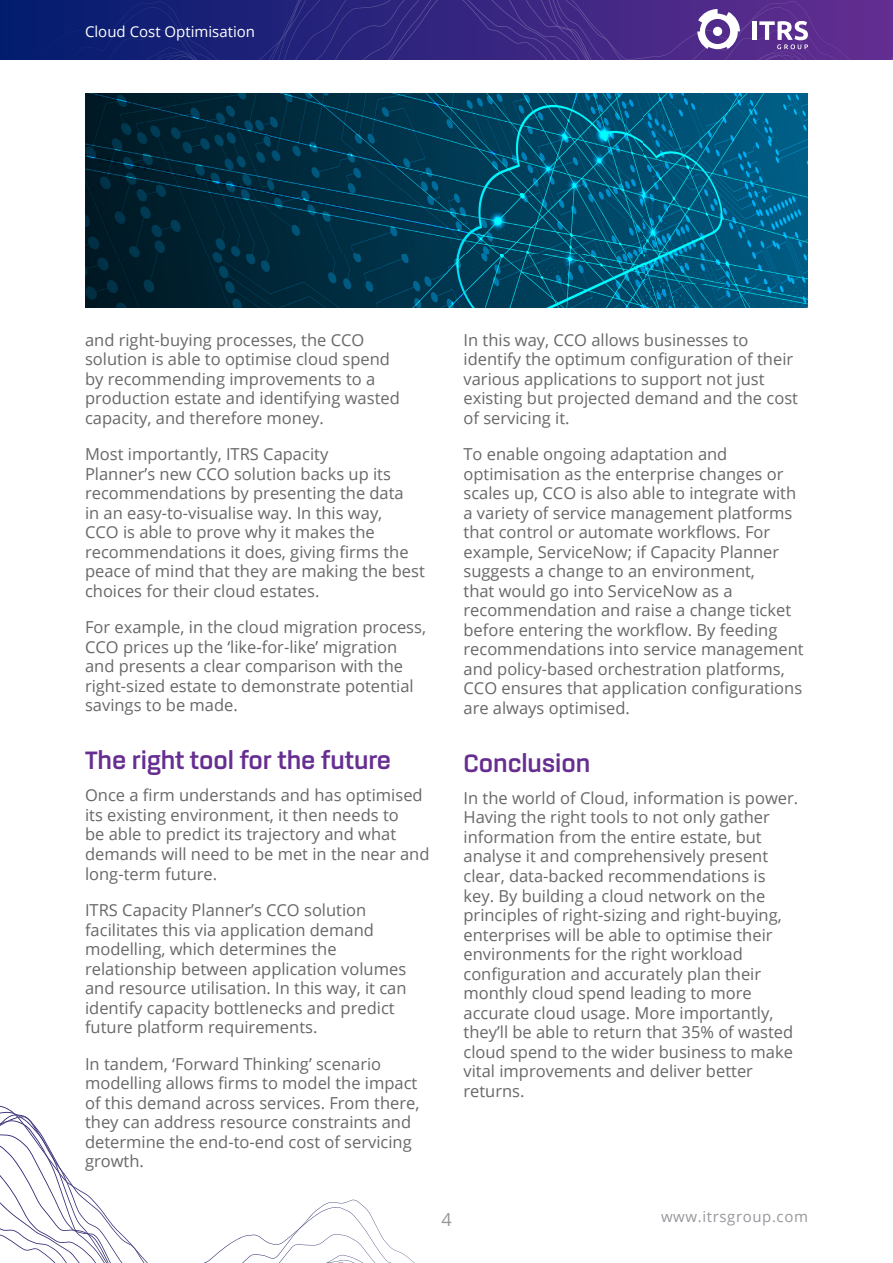
<style>
.page{position:relative;width:893px;height:1263px;background:#fff}
.page>*{position:absolute;margin:0;border:0;box-sizing:border-box;transform-origin:0 0}
.t1{font:700 27px "Rogan";color:#662e91}
.t2{font:18px "Open Sans";color:#99969c}
.t3{font:16.5px/19.5px "Open Sans";color:#696767}
.t4{font:15px "Open Sans";color:#fff}
.t5{font:15px "Open Sans";letter-spacing:.04em;color:#99969c}
</style>
<div class="page">
<svg style="left:0;top:0;width:893px;height:60px;background:#32267f"></svg>
<svg style="left:0;top:1105px;width:415px;height:158px"></svg>
<hr style="left:752px;top:21px;width:4px;height:19px;background:#fff">
<svg style="left:697px;top:9px;width:43px;height:40px"></svg>
<div style="left:713px;top:27px;width:9px;height:9px;background:#fff;border-radius:50%"></div>
<svg style="left:759px;top:21px;width:49px;height:28px"></svg>
<img style="left:85px;top:94px;width:723px;height:214px">
<p class="t4" style="left:85px;top:21px;width:172px">Cloud Cost Optimisation</p>
<p class="t3" style="left:85px;top:330px;width:316px">and right-buying processes, the CCO solution is able to optimise cloud spend by recommending improvements to a production estate and identifying wasted capacity, and therefore money.</p>
<p class="t3" style="left:85px;top:444px;width:341px">Most importantly, ITRS Capacity<br>Planner’s new CCO solution backs up its recommendations by presenting the data<br>in an easy-to-visualise way. In this way,<br>CCO is able to prove why it makes the recommendations it does, giving firms the peace of mind that they are making the best choices for their cloud estates.</p>
<p class="t3" style="left:85px;top:617px;width:342px">For example, in the cloud migration process, CCO prices up the ‘like-for-like’ migration and presents a clear comparison with the right-sized estate to demonstrate potential savings to be made.</p>
<h1 class="t1" style="left:85px;top:745px;width:308px">The right tool for the future</h1>
<p class="t3" style="left:85px;top:785px;width:346px">Once a firm understands and has optimised its existing environment, it then needs to<br>be able to predict its trajectory and what demands will need to be met in the near and long-term future.</p>
<p class="t3" style="left:85px;top:900px;width:323px">ITRS Capacity Planner’s CCO solution facilitates this via application demand modelling, which determines the relationship between application volumes and resource utilisation. In this way, it can identify capacity bottlenecks and predict future platform requirements.</p>
<p class="t3" style="left:85px;top:1053px;width:336px">In tandem, ‘Forward Thinking’ scenario modelling allows firms to model the impact of this demand across services. From there, they can address resource constraints and determine the end-to-end cost of servicing growth.</p>
<p class="t3" style="left:463px;top:330px;width:336px">In this way, CCO allows businesses to identify the optimum configuration of their various applications to support not just existing but projected demand and the cost of servicing it.</p>
<p class="t3" style="left:463px;top:444px;width:342px">To enable ongoing adaptation and optimisation as the enterprise changes or scales up, CCO is also able to integrate with a variety of service management platforms that control or automate workflows. For example, ServiceNow; if Capacity Planner suggests a change to an environment,<br>that would go into ServiceNow as a recommendation and raise a change ticket before entering the workflow. By feeding recommendations into service management and policy-based orchestration platforms, CCO ensures that application configurations are always optimised.</p>
<h1 class="t1" style="left:463px;top:748px;width:128px">Conclusion</h1>
<p class="t3" style="left:463px;top:788px;width:336px">In the world of Cloud, information is power.<br>Having the right tools to not only gather information from the entire estate, but analyse it and comprehensively present clear, data-backed recommendations is key. By building a cloud network on the principles of right-sizing and right-buying, enterprises will be able to optimise their environments for the right workload configuration and accurately plan their monthly cloud spend leading to more accurate cloud usage. More importantly, they’ll be able to return that 35% of wasted cloud spend to the wider business to make vital improvements and deliver better returns.</p>
<p class="t2" style="left:441px;top:1207px;width:12px">4</p>
<p class="t5" style="left:661px;top:1206px;width:148px">www.itrsgroup.com</p>
</div>
